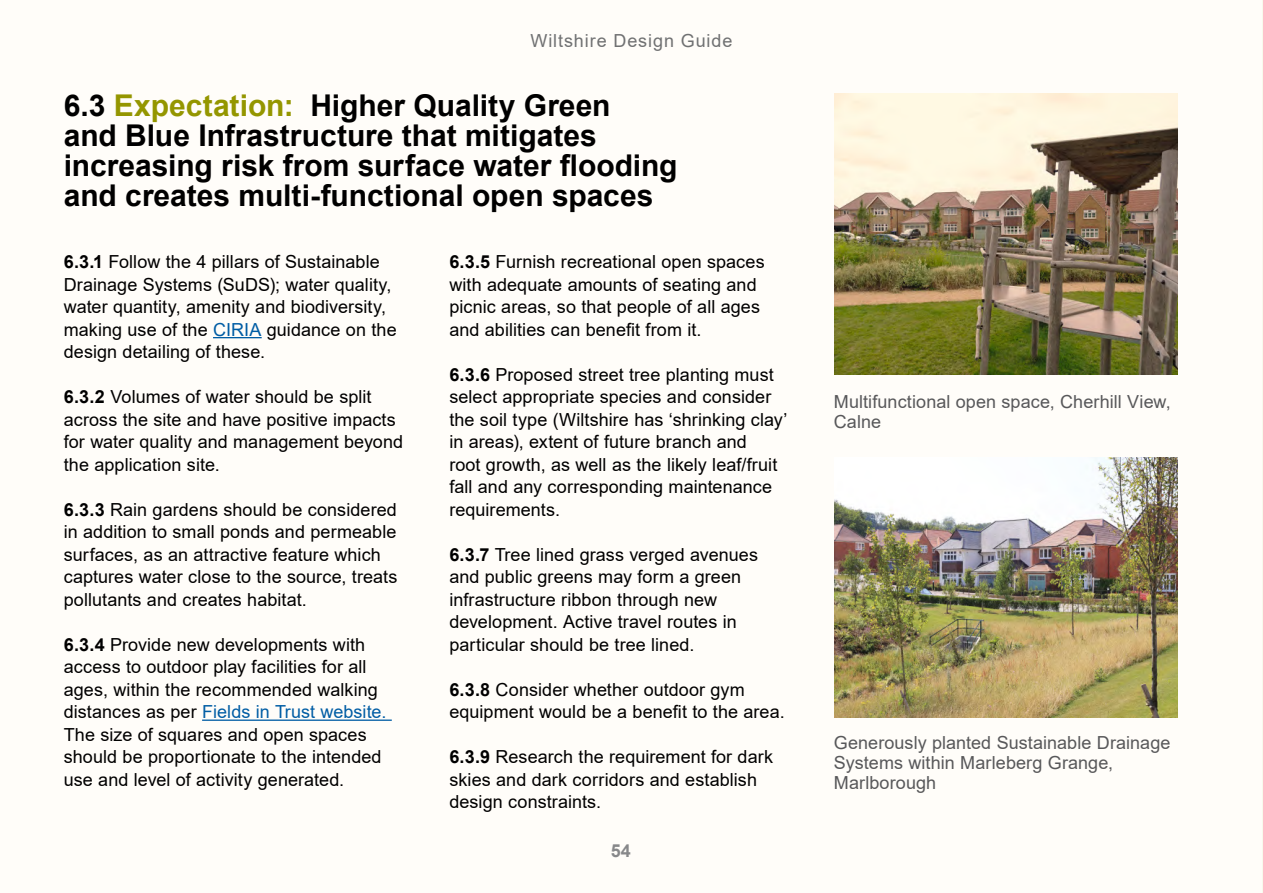
<style>
.page{position:relative;width:1263px;height:893px;background:#fffdf9}
.page>*{position:absolute;margin:0;border:0;box-sizing:border-box;transform-origin:0 0}
.H3_sub_headline{font:700 30px/30px "Arial";color:#000}
.body_copy{font:18px/22.5px "Arial";letter-spacing:.005em;color:#000}
.t1{font:18px/20.2px "Arial";letter-spacing:.005em;color:#58585a}
.t2{font:18px "Arial";letter-spacing:.05em;color:#707172}
.t3{font:700 18px "Arial";color:#87888a}
.s1{color:#949600}
.s2{font-weight:700}
.s3{color:#005da4}
</style>
<div class="page">
<hr style="left:1262px;top:0;width:1px;height:893px;background:#f8faec">
<hr style="left:213px;top:337px;width:49px;height:1px;background:#005da4">
<hr style="left:202px;top:719px;width:190px;height:2px;background:#005da4">
<img style="left:835px;top:94px;width:343px;height:280px">
<img style="left:835px;top:457px;width:343px;height:261px">
<p class="t2" style="left:530px;top:28px;width:203px">Wiltshire Design Guide</p>
<h3 class="H3_sub_headline" style="left:64px;top:90px;width:615px">6.3 <span class="s1">Expectation:</span> Higher Quality Green<br>and Blue Infrastructure that mitigates increasing risk from surface water flooding and creates multi-functional open spaces</h3>
<p class="body_copy" style="left:64px;top:251px;width:334px"><span class="s2">6.3.1</span> Follow the 4 pillars of Sustainable Drainage Systems (SuDS); water quality, water quantity, amenity and biodiversity, making use of the <span class="s3">CIRIA</span> guidance on the design detailing of these.</p>
<p class="body_copy" style="left:64px;top:386px;width:341px"><span class="s2">6.3.2</span> Volumes of water should be split across the site and have positive impacts for water quality and management beyond the application site.</p>
<p class="body_copy" style="left:64px;top:498px;width:335px"><span class="s2">6.3.3</span> Rain gardens should be considered in addition to small ponds and permeable surfaces, as an attractive feature which captures water close to the source, treats pollutants and creates habitat.</p>
<p class="body_copy" style="left:64px;top:633px;width:324px"><span class="s2">6.3.4</span> Provide new developments with access to outdoor play facilities for all ages, within the recommended walking distances as per <span class="s3">Fields in Trust website.<br></span>The size of squares and open spaces should be proportionate to the intended use and level of activity generated.</p>
<p class="body_copy" style="left:449px;top:251px;width:317px"><span class="s2">6.3.5</span> Furnish recreational open spaces with adequate amounts of seating and picnic areas, so that people of all ages and abilities can benefit from it.</p>
<p class="body_copy" style="left:449px;top:363px;width:339px"><span class="s2">6.3.6</span> Proposed street tree planting must select appropriate species and consider the soil type (Wiltshire has ‘shrinking clay’ in areas), extent of future branch and<br>root growth, as well as the likely leaf/fruit fall and any corresponding maintenance requirements.</p>
<p class="body_copy" style="left:449px;top:543px;width:310px"><span class="s2">6.3.7</span> Tree lined grass verged avenues and public greens may form a green infrastructure ribbon through new development. Active travel routes in particular should be tree lined.</p>
<p class="body_copy" style="left:449px;top:678px;width:337px"><span class="s2">6.3.8</span> Consider whether outdoor gym equipment would be a benefit to the area.</p>
<p class="body_copy" style="left:449px;top:746px;width:325px"><span class="s2">6.3.9</span> Research the requirement for dark skies and dark corridors and establish design constraints.</p>
<p class="t3" style="left:611px;top:838px;width:22px">54</p>
<p class="t1" style="left:834px;top:391px;width:339px">Multifunctional open space, Cherhill View,<br>Calne</p>
<p class="t1" style="left:834px;top:732px;width:338px">Generously planted Sustainable Drainage<br>Systems within Marleberg Grange,<br>Marlborough</p>
</div>
